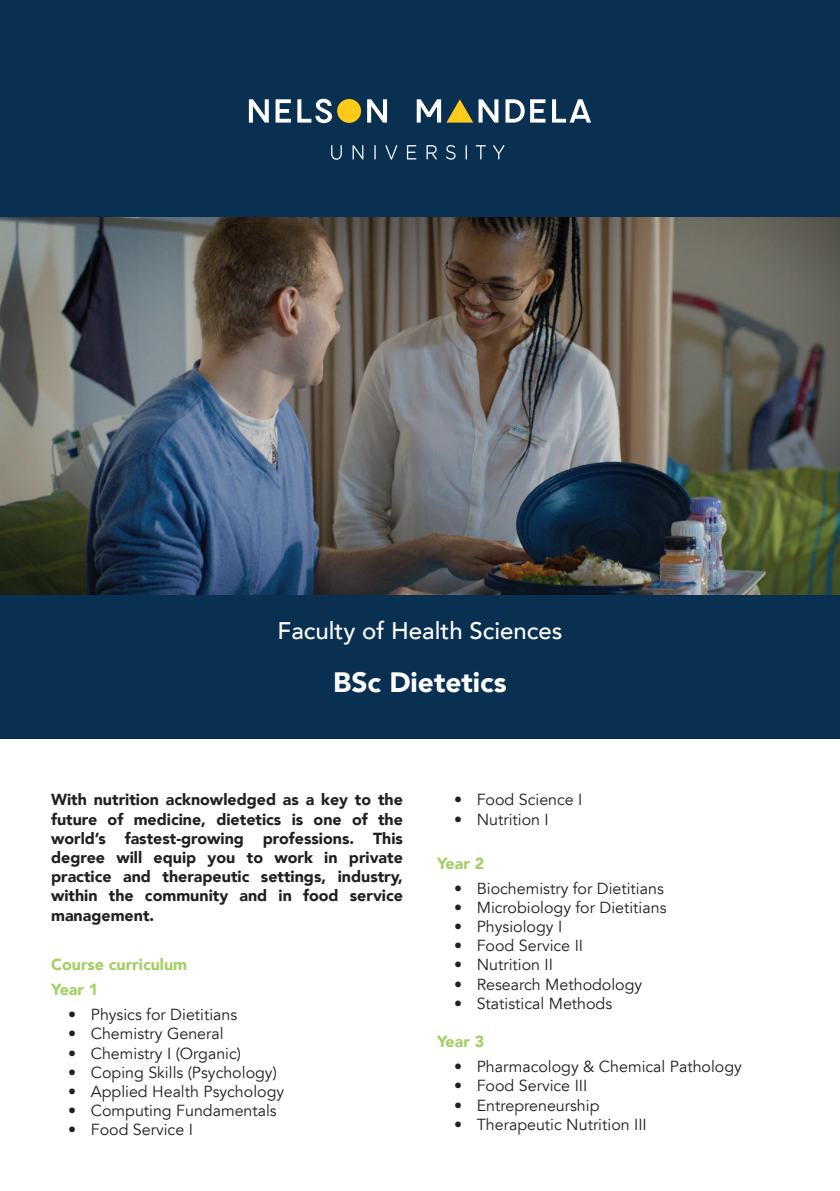
<style>
.page{position:relative;width:840px;height:1191px;background:#fff}
.page>*{position:absolute;margin:0;border:0;box-sizing:border-box;transform-origin:0 0}
.t1{font:900 28px "Avenir LT";color:#fff}
.t2{font:500 24px "Avenir LT";color:#fff}
.t3{font:16px "Avenir LT";color:#231f20}
.Sub-heading{font:900 16px/19.2px "Avenir LT";color:#231f20;text-align:justify}
.Sub-heading-2{font:900 16px "Avenir LT";color:#a2cf62}
</style>
<div class="page">
<div style="left:0;top:0;width:839px;height:738px;background:#093051"></div>
<svg style="left:505px;top:99px;width:19px;height:24px"></svg>
<svg style="left:275px;top:99px;width:16px;height:24px"></svg>
<div style="left:337px;top:99px;width:24px;height:24px;background:#fecb1b;border-radius:50%"></div>
<svg style="left:367px;top:99px;width:20px;height:24px"></svg>
<svg style="left:249px;top:99px;width:19px;height:24px"></svg>
<svg style="left:416px;top:99px;width:82px;height:24px"></svg>
<svg style="left:552px;top:99px;width:38px;height:24px"></svg>
<svg style="left:530px;top:99px;width:15px;height:24px"></svg>
<svg style="left:297px;top:99px;width:35px;height:24px"></svg>
<svg style="left:331px;top:145px;width:10px;height:15px"></svg>
<svg style="left:352px;top:145px;width:11px;height:15px"></svg>
<svg style="left:374px;top:145px;width:1px;height:15px"></svg>
<svg style="left:385px;top:145px;width:12px;height:15px"></svg>
<svg style="left:406px;top:145px;width:10px;height:14px"></svg>
<svg style="left:426px;top:145px;width:10px;height:15px"></svg>
<svg style="left:446px;top:145px;width:9px;height:15px"></svg>
<svg style="left:465px;top:145px;width:1px;height:15px"></svg>
<svg style="left:475px;top:145px;width:10px;height:15px"></svg>
<svg style="left:493px;top:145px;width:11px;height:15px"></svg>
<img style="left:0;top:218px;width:839px;height:376px">
<p class="t2" style="left:277px;top:617px;width:286px">Faculty of Health Sciences</p>
<p class="t1" style="left:333px;top:665px;width:175px">BSc Dietetics</p>
<p class="Sub-heading" style="left:51px;top:790px;width:353px">With nutrition acknowledged as a key to the future of medicine, dietetics is one of the world’s fastest-growing professions. This degree will equip you to work in private practice and therapeutic settings, industry, within the community and in food service management.</p>
<p class="Sub-heading-2" style="left:51px;top:955px;width:137px">Course curriculum</p>
<p class="Sub-heading-2" style="left:51px;top:980px;width:49px">Year 1</p>
<p class="t3" style="left:68px;top:1005px;width:170px">• Physics for Dietitians</p>
<p class="t3" style="left:68px;top:1024px;width:157px">• Chemistry General</p>
<p class="t3" style="left:68px;top:1043px;width:174px">• Chemistry I (Organic)</p>
<p class="t3" style="left:68px;top:1063px;width:210px">• Coping Skills (Psychology)</p>
<p class="t3" style="left:68px;top:1082px;width:217px">• Applied Health Psychology</p>
<p class="t3" style="left:68px;top:1101px;width:210px">• Computing Fundamentals</p>
<p class="t3" style="left:68px;top:1120px;width:126px">• Food Service I</p>
<p class="t3" style="left:454px;top:790px;width:130px">• Food Science I</p>
<p class="t3" style="left:454px;top:810px;width:96px">• Nutrition I</p>
<p class="Sub-heading-2" style="left:437px;top:853px;width:49px">Year 2</p>
<p class="t3" style="left:454px;top:879px;width:211px">• Biochemistry for Dietitians</p>
<p class="t3" style="left:454px;top:898px;width:214px">• Microbiology for Dietitians</p>
<p class="t3" style="left:454px;top:917px;width:110px">• Physiology I</p>
<p class="t3" style="left:454px;top:936px;width:130px">• Food Service II</p>
<p class="t3" style="left:454px;top:955px;width:100px">• Nutrition II</p>
<p class="t3" style="left:454px;top:975px;width:190px">• Research Methodology</p>
<p class="t3" style="left:454px;top:994px;width:160px">• Statistical Methods</p>
<p class="Sub-heading-2" style="left:437px;top:1032px;width:49px">Year 3</p>
<p class="t3" style="left:454px;top:1057px;width:289px">• Pharmacology &amp; Chemical Pathology</p>
<p class="t3" style="left:454px;top:1076px;width:135px">• Food Service III</p>
<p class="t3" style="left:454px;top:1095px;width:147px">• Entrepreneurship</p>
<p class="t3" style="left:454px;top:1115px;width:194px">• Therapeutic Nutrition III</p>
</div>
